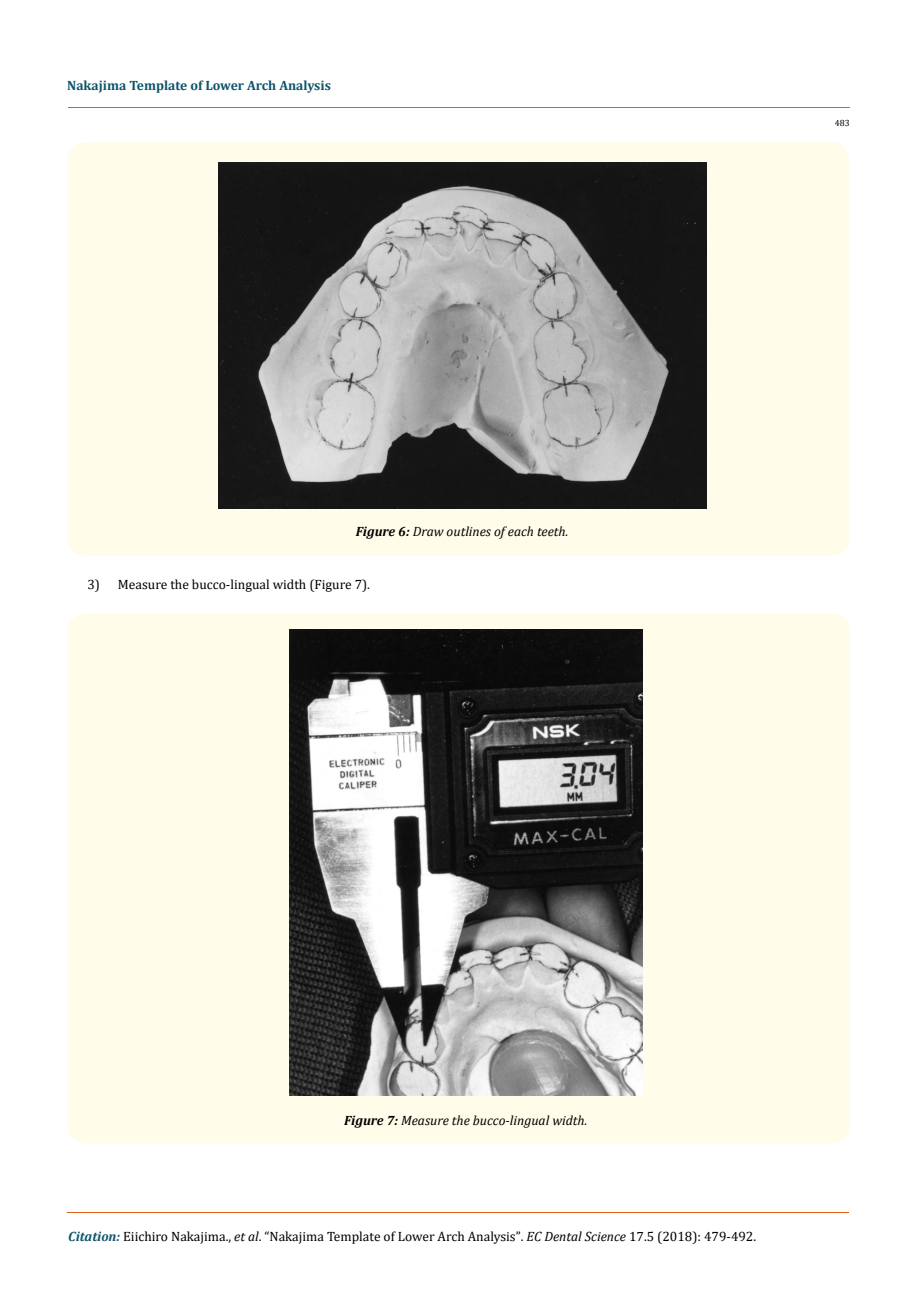
<style>
.page{position:relative;width:917px;height:1316px;background:#fff}
.page>*{position:absolute;margin:0;border:0;box-sizing:border-box;transform-origin:0 0}
.t1{font:13.5px "Cambria";color:#000}
.t2{font:italic 13.5px "Cambria";color:#000}
.t3{font:700 13.5px "Cambria";color:#0e546a}
.t4{font:9px "Cambria";color:#000}
.s1{font-weight:700}
.s2{font-weight:700;font-style:italic;color:#0e546a}
.s3{font-style:italic}
.s4{font-size:13.35px}
</style>
<div class="page">
<hr style="left:68px;top:108px;width:781px;height:1px;background:#e05d1a">
<hr style="left:67px;top:1212px;width:782px;height:1px;background:#e05d1a">
<div style="left:68px;top:142px;width:781px;height:413px;background:#fffde9;border-radius:18px"></div>
<img style="left:218px;top:162px;width:488px;height:347px">
<div style="left:68px;top:614px;width:781px;height:529px;background:#fffde9;border-radius:18px"></div>
<img style="left:289px;top:629px;width:353px;height:467px">
<p class="t3" style="left:67px;top:76px;width:265px">Nakajima Template of Lower Arch Analysis</p>
<p class="t2" style="left:356px;top:522px;width:214px"><span class="s1">Figure 6:</span> Draw outlines of each teeth.</p>
<p class="t1" style="left:87px;top:576px;width:284px">3) Measure the bucco-lingual width (Figure 7).</p>
<p class="t4" style="left:834px;top:118px;width:16px">483</p>
<p class="t2" style="left:344px;top:1110px;width:245px"><span class="s1">Figure 7:</span> Measure the bucco-lingual width.</p>
<p class="t1" style="left:68px;top:1228px;width:689px"><span class="s2">Citation:</span> Eiichiro Nakajima., <span class="s3">et al</span>. “Nakajima Template of Lower Arch Analysis”<span class="s4">.</span> <span class="s3">EC Dental Science</span> <span class="s4">17</span>.5 (2018): 479-492.</p>
</div>
